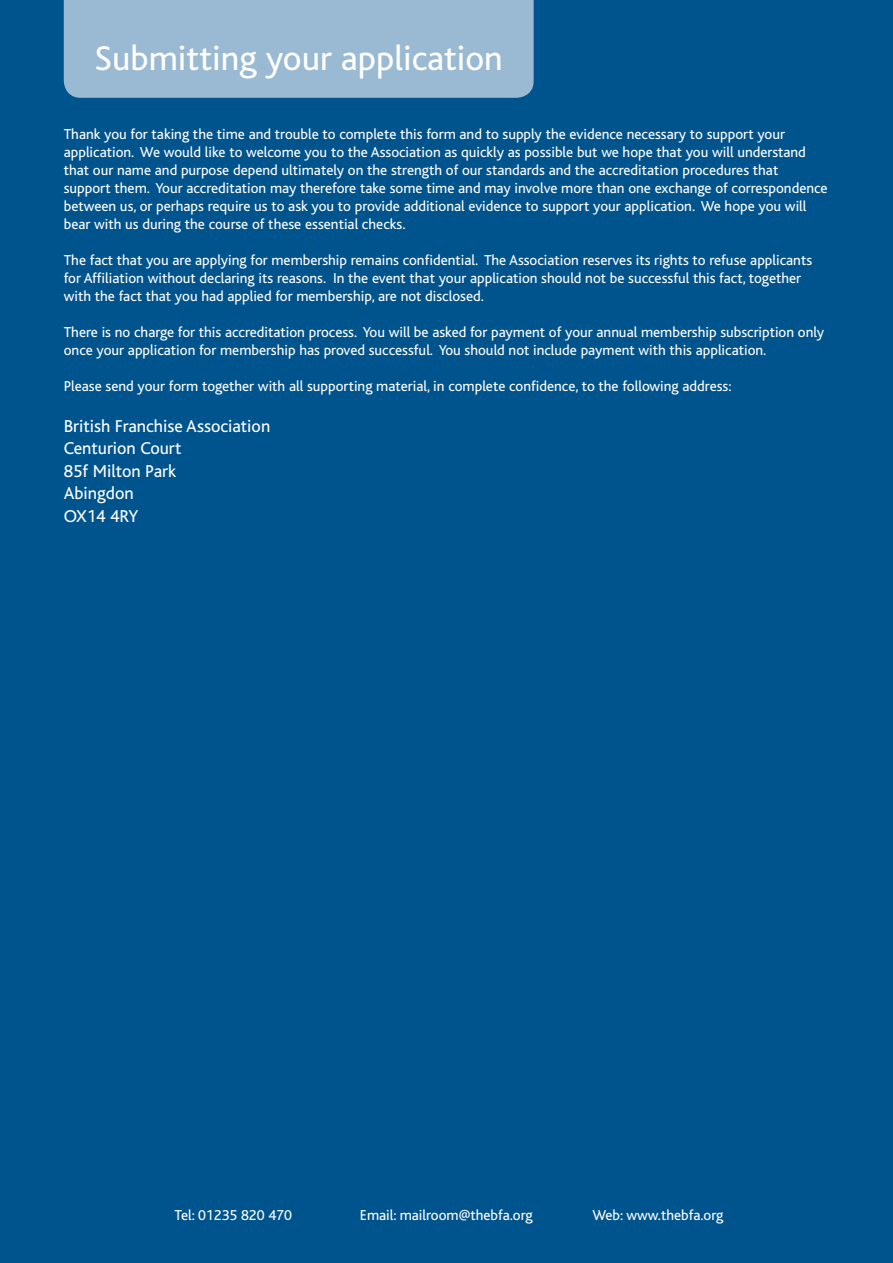
<style>
.page{position:relative;width:893px;height:1263px;background:#00548e}
.page>*{position:absolute;margin:0;border:0;box-sizing:border-box;transform-origin:0 0}
.t1{font:36px "Bliss";color:#fff}
.t2{font:18px/22.5px "Bliss";color:#fff}
.t3{font:15px/18px "Bliss";color:#fff}
</style>
<div class="page">
<div style="left:64px;top:0;width:470px;height:98px;background:#99bad2"></div>
<h1 class="t1" style="left:95px;top:39px;width:410px">Submitting your application</h1>
<p class="t3" style="left:64px;top:125px;width:765px">Thank you for taking the time and trouble to complete this form and to supply the evidence necessary to support your application. We would like to welcome you to the Association as quickly as possible but we hope that you will understand that our name and purpose depend ultimately on the strength of our standards and the accreditation procedures that support them. Your accreditation may therefore take some time and may involve more than one exchange of correspondence between us, or perhaps require us to ask you to provide additional evidence to support your application. We hope you will bear with us during the course of these essential checks.</p>
<p class="t3" style="left:64px;top:251px;width:750px">The fact that you are applying for membership remains confidential. The Association reserves its rights to refuse applicants for Affiliation without declaring its reasons. In the event that your application should not be successful this fact, together with the fact that you had applied for membership, are not disclosed.</p>
<p class="t3" style="left:64px;top:323px;width:762px">There is no charge for this accreditation process. You will be asked for payment of your annual membership subscription only once your application for membership has proved successful. You should not include payment with this application.</p>
<p class="t3" style="left:64px;top:377px;width:669px">Please send your form together with all supporting material, in complete confidence, to the following address:</p>
<p class="t2" style="left:64px;top:415px;width:208px">British Franchise Association<br>Centurion Court<br>85f Milton Park<br>Abingdon<br>OX14 4RY</p>
<p class="t3" style="left:175px;top:1206px;width:119px">Tel: 01235 820 470</p>
<p class="t3" style="left:360px;top:1206px;width:174px">Email: mailroom@thebfa.org</p>
<p class="t3" style="left:592px;top:1206px;width:132px">Web: www.thebfa.org</p>
</div>
